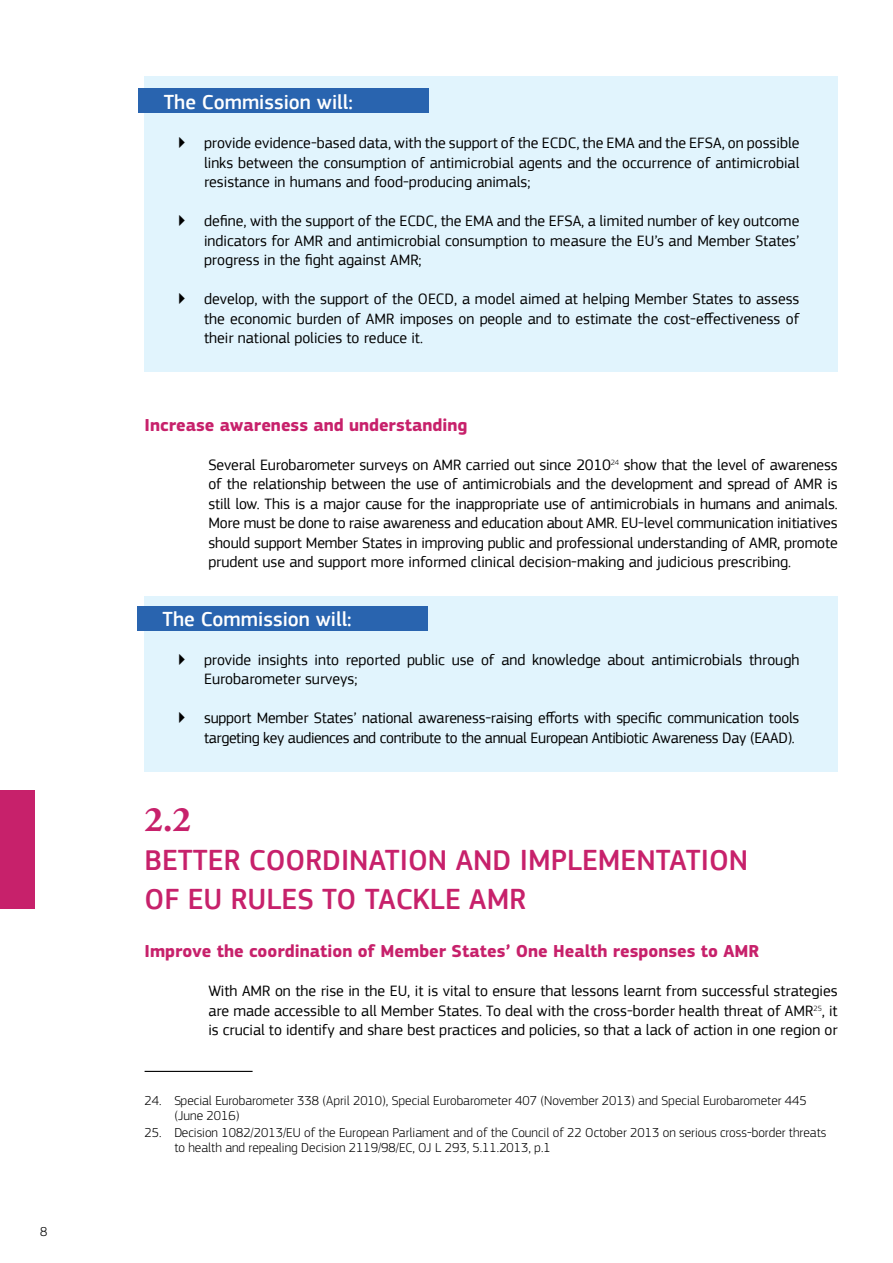
<style>
.page{position:relative;width:893px;height:1263px;background:#fff}
.page>*{position:absolute;margin:0;border:0;box-sizing:border-box;transform-origin:0 0}
.t1{font:700 36px "Adobe Garamond Pro";color:#c7216b}
.t2{font:500 30px/39px "EC Square Sans Pro";color:#c7216b}
.t3{font:500 21px "EC Square Sans Pro";color:#fff}
.t4{font:700 18px "EC Square Sans Pro";color:#c7216b}
.t5{font:15.75px/19.5px "EC Square Sans Pro";color:#000;text-align:justify}
.t6{font:15.75px/19.5px "EC Square Sans Pro";letter-spacing:-.02em;color:#000;text-align:right}
.t7{font:300 13.5px/15px "EC Square Sans Pro";color:#000}
</style>
<div class="page">
<div style="left:145px;top:77px;width:693px;height:295px;background:#e1f4fd"></div>
<div style="left:145px;top:596px;width:693px;height:176px;background:#e1f4fd"></div>
<div style="left:137px;top:606px;width:291px;height:24px;background:#2964af"></div>
<div style="left:138px;top:88px;width:291px;height:25px;background:#2964af"></div>
<hr style="left:145px;top:1071px;width:108px;height:1px;background:#000">
<div style="left:0;top:790px;width:34px;height:119px;background:#c7216b"></div>
<p class="t7" style="left:40px;top:1224px;width:9px">8</p>
<h3 class="t3" style="left:164px;top:90px;width:191px">The Commission will:</h3>
<p class="t5" style="left:204px;top:133px;width:597px;text-indent:-27px">▶ provide evidence-based data, with the support of the ECDC, the EMA and the EFSA, on possible links between the consumption of antimicrobial agents and the occurrence of antimicrobial resistance in humans and food-producing animals;</p>
<p class="t5" style="left:204px;top:211px;width:597px;text-indent:-27px">▶ define, with the support of the ECDC, the EMA and the EFSA, a limited number of key outcome indicators for AMR and antimicrobial consumption to measure the EU’s and Member States’ progress in the fight against AMR;</p>
<p class="t5" style="left:204px;top:289px;width:597px;text-indent:-27px">▶ develop, with the support of the OECD, a model aimed at helping Member States to assess the economic burden of AMR imposes on people and to estimate the cost-effectiveness of their national policies to reduce it.</p>
<p class="t4" style="left:145px;top:414px;width:324px">Increase awareness and understanding</p>
<p class="t5" style="left:208px;top:455px;width:631px">Several Eurobarometer surveys on AMR carried out since 2010<sup>24</sup> show that the level of awareness of the relationship between the use of antimicrobials and the development and spread of AMR is still low. This is a major cause for the inappropriate use of antimicrobials in humans and animals.<br>More must be done to raise awareness and education about AMR. EU-level communication initiatives should support Member States in improving public and professional understanding of AMR, promote prudent use and support more informed clinical decision-making and judicious prescribing.</p>
<h3 class="t3" style="left:163px;top:607px;width:191px">The Commission will:</h3>
<p class="t5" style="left:204px;top:650px;width:597px;text-indent:-27px">▶ provide insights into reported public use of and knowledge about antimicrobials through<br>Eurobarometer surveys;</p>
<p class="t6" style="left:177px;top:708px;width:624px">▶ support Member States’ national awareness-raising efforts with specific communication tools targeting key audiences and contribute to the annual European Antibiotic Awareness Day (EAAD).</p>
<h1 class="t1" style="left:145px;top:798px;width:48px">2.2</h1>
<h2 class="t2" style="left:145px;top:841px;width:605px">BETTER COORDINATION AND IMPLEMENTATION<br>OF EU RULES TO TACKLE AMR</h2>
<p class="t4" style="left:145px;top:941px;width:616px">Improve the coordination of Member States’ One Health responses to AMR</p>
<p class="t5" style="left:208px;top:981px;width:631px">With AMR on the rise in the EU, it is vital to ensure that lessons learnt from successful strategies are made accessible to all Member States. To deal with the cross-border health threat of AMR<sup>25</sup>, it is crucial to identify and share best practices and policies, so that a lack of action in one region or</p>
<p class="t7" style="left:174px;top:1093px;width:634px;text-indent:-30px">24. Special Eurobarometer 338 (April 2010), Special Eurobarometer 407 (November 2013) and Special Eurobarometer 445 (June 2016)</p>
<p class="t7" style="left:174px;top:1125px;width:654px;text-indent:-30px">25. Decision 1082/2013/EU of the European Parliament and of the Council of 22 October 2013 on serious cross-border threats to health and repealing Decision 2119/98/EC, OJ L 293, 5.11.2013, p.1</p>
</div>
